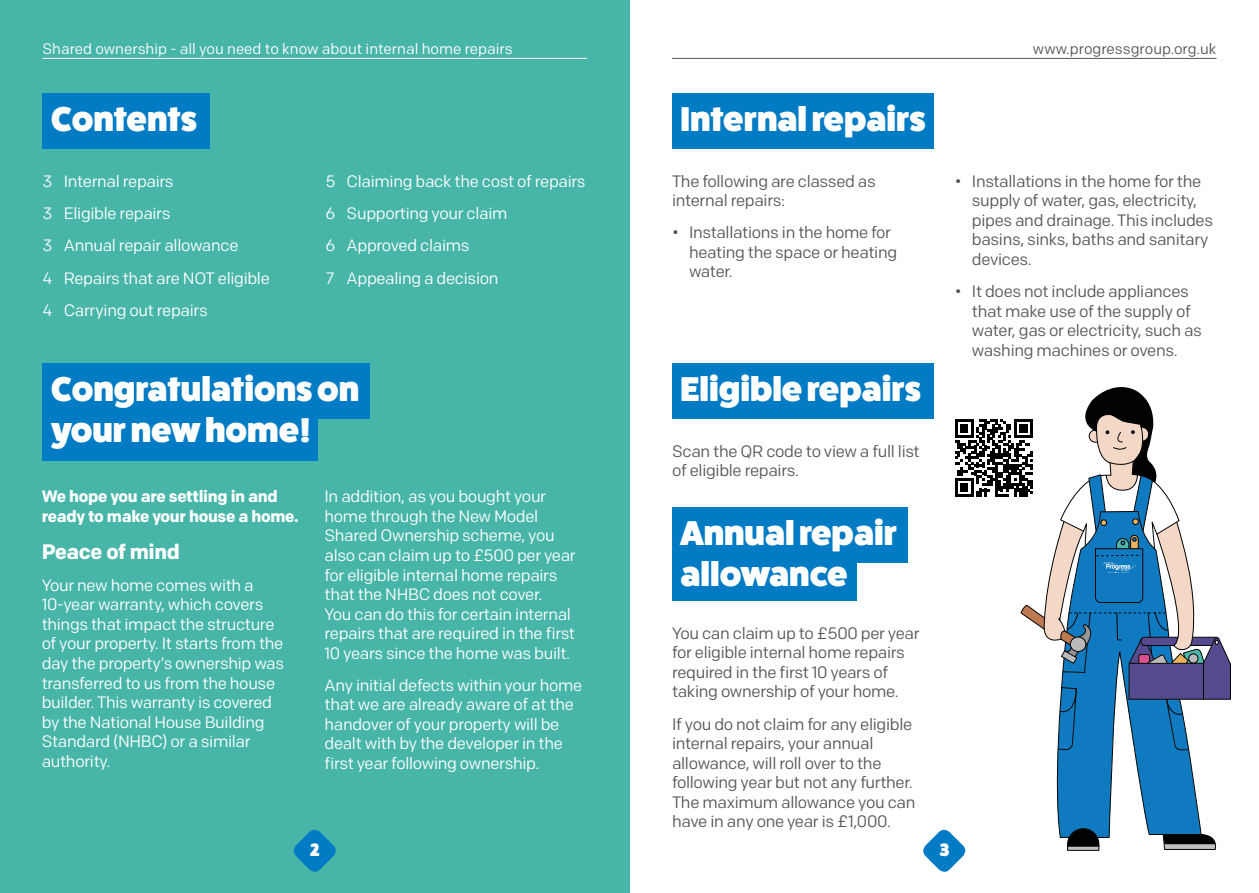
<style>
.page{position:relative;width:1259px;height:893px;background:#fff}
.page>*{position:absolute;margin:0;border:0;box-sizing:border-box;transform-origin:0 0}
.t1{font:800 34.5px/40.5px "Fat Frank";color:#fff}
.t2{font:700 21px "Colfax";letter-spacing:-.02em;color:#fff}
.t3{font:800 18px "Fat Frank";color:#fff}
.t4{font:16.5px/19.5px "Colfax";letter-spacing:-.02em;color:#fff}
.t5{font:16.5px/19.5px "Colfax";letter-spacing:-.02em;color:#575756}
.t6{font:700 16.5px/19.5px "Colfax";letter-spacing:-.02em;color:#fff}
.t7{font:15px "Colfax";color:#fff}
.t8{font:15px "Colfax";color:#575756}
</style>
<div class="page">
<div style="left:0;top:0;width:629px;height:893px;background:#47b5a8"></div>
<svg style="left:293px;top:829px;width:43px;height:43px"></svg>
<div style="left:43px;top:94px;width:167px;height:55px;background:#007bc4"></div>
<div style="left:672px;top:94px;width:261px;height:55px;background:#007bc4"></div>
<div style="left:672px;top:364px;width:261px;height:55px;background:#007bc4"></div>
<div style="left:672px;top:507px;width:235px;height:56px;background:#007bc4"></div>
<div style="left:672px;top:546px;width:184px;height:55px;background:#007bc4"></div>
<hr style="left:43px;top:58px;width:544px;height:1px;background:#fff">
<hr style="left:672px;top:58px;width:544px;height:1px;background:#575756">
<div style="left:43px;top:364px;width:327px;height:55px;background:#007bc4"></div>
<div style="left:43px;top:405px;width:275px;height:55px;background:#007bc4"></div>
<svg style="left:923px;top:380px;width:308px;height:492px"></svg>
<p class="t7" style="left:43px;top:39px;width:471px">Shared ownership - all you need to know about internal home repairs</p>
<p class="t8" style="left:1033px;top:39px;width:185px">www.progressgroup.org.uk</p>
<h1 class="t1" style="left:51px;top:99px;width:148px">Contents</h1>
<p class="t4" style="left:43px;top:165px;width:229px;line-height:32.2px">3 Internal repairs<br>3 Eligible repairs<br>3 Annual repair allowance<br>4 Repairs that are NOT eligible<br>4 Carrying out repairs</p>
<p class="t4" style="left:325px;top:165px;width:262px;line-height:32.2px">5 Claiming back the cost of repairs<br>6 Supporting your claim<br>6 Approved claims<br>7 Appealing a decision</p>
<h1 class="t1" style="left:51px;top:369px;width:310px">Congratulations on your new home!</h1>
<p class="t6" style="left:42px;top:487px;width:259px">We hope you are settling in and ready to make your house a home.</p>
<p class="t2" style="left:42px;top:538px;width:140px">Peace of mind</p>
<p class="t4" style="left:42px;top:575px;width:244px">Your new home comes with a<br>10-year warranty, which covers things that impact the structure of your property. It starts from the day the property’s ownership was transferred to us from the house builder. This warranty is covered by the National House Building<br>Standard (NHBC) or a similar authority.</p>
<p class="t4" style="left:324px;top:487px;width:253px">In addition, as you bought your home through the New Model<br>Shared Ownership scheme, you also can claim up to £500 per year for eligible internal home repairs that the NHBC does not cover.<br>You can do this for certain internal repairs that are required in the first<br>10 years since the home was built.</p>
<p class="t4" style="left:324px;top:675px;width:259px">Any initial defects within your home that we are already aware of at the handover of your property will be dealt with by the developer in the first year following ownership.</p>
<h1 class="t1" style="left:680px;top:99px;width:247px">Internal repairs</h1>
<p class="t5" style="left:672px;top:171px;width:205px">The following are classed as internal repairs:</p>
<p class="t5" style="left:689px;top:223px;width:210px;text-indent:-17px">• Installations in the home for heating the space or heating water.</p>
<h1 class="t1" style="left:680px;top:369px;width:242px">Eligible repairs</h1>
<p class="t5" style="left:672px;top:441px;width:249px">Scan the QR code to view a full list of eligible repairs.</p>
<h1 class="t1" style="left:680px;top:513px;width:218px">Annual repair allowance</h1>
<p class="t5" style="left:672px;top:623px;width:249px">You can claim up to £500 per year for eligible internal home repairs required in the first 10 years of taking ownership of your home.</p>
<p class="t5" style="left:672px;top:714px;width:245px">If you do not claim for any eligible internal repairs, your annual allowance, will roll over to the following year but not any further.<br>The maximum allowance you can have in any one year is £1,000.</p>
<p class="t5" style="left:972px;top:171px;width:243px;text-indent:-17px">• Installations in the home for the supply of water, gas, electricity, pipes and drainage. This includes basins, sinks, baths and sanitary devices.</p>
<p class="t5" style="left:972px;top:281px;width:232px;text-indent:-17px">• It does not include appliances that make use of the supply of water, gas or electricity, such as washing machines or ovens.</p>
<p class="t3" style="left:310px;top:839px;width:11px">2</p>
<p class="t3" style="left:939px;top:839px;width:12px">3</p>
</div>
